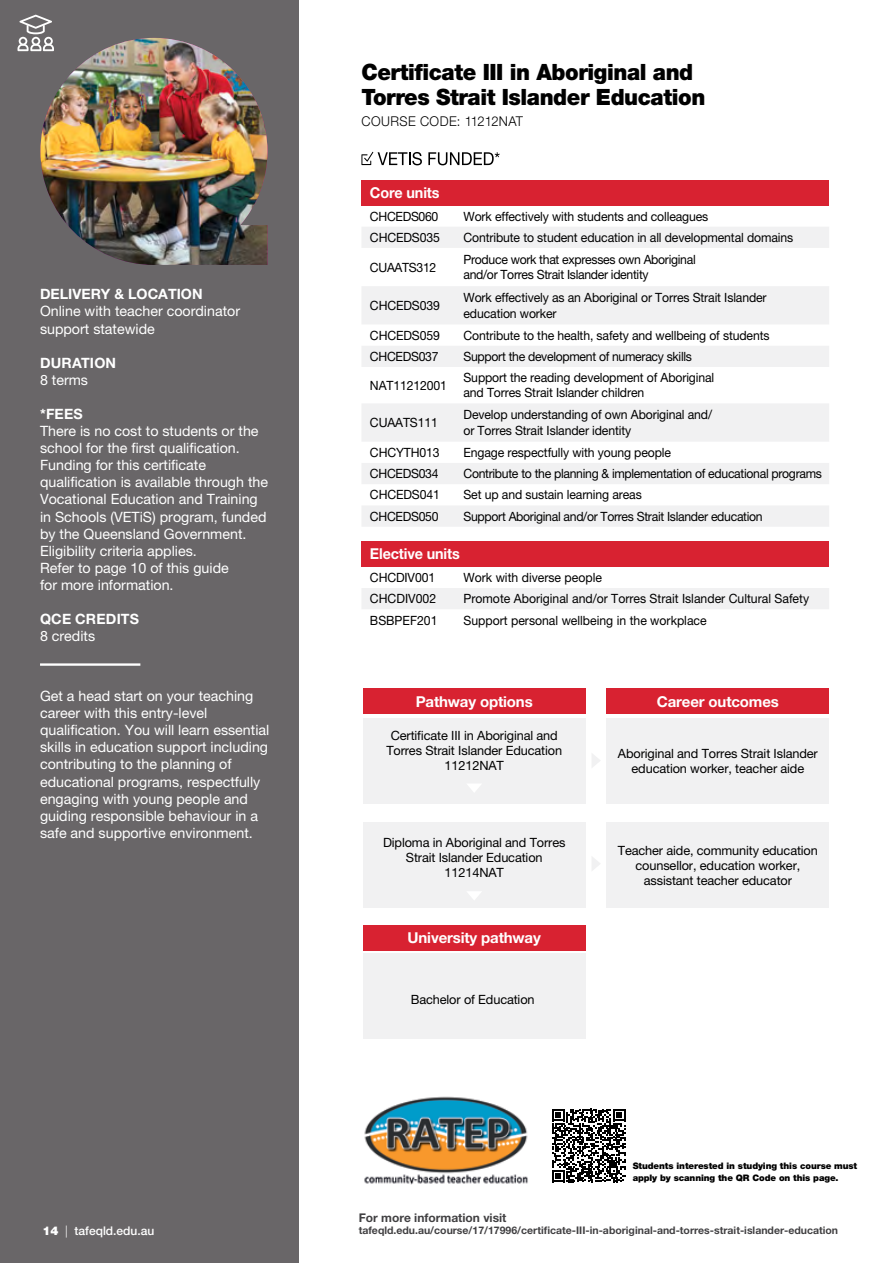
<style>
.page{position:relative;width:893px;height:1263px;background:#fff}
.page>*{position:absolute;margin:0;border:0;box-sizing:border-box;transform-origin:0 0}
.t1{font:900 22.5px/25.5px "Helvetica Neue LT Pro";letter-spacing:-.02em;color:#000;scale:.96 1}
.t2{font:700 15px "Helvetica Neue LT Pro";letter-spacing:-.01em;color:#fff}
.t3{font:700 15px "Helvetica Neue LT Pro";letter-spacing:-.01em;color:#fff;scale:.96 1}
.t4{font:14.25px/17.1px "Helvetica Neue LT Pro";color:#fff}
.t5{font:700 14.25px "Helvetica Neue LT Pro";letter-spacing:.005em;color:#fff}
.t6{font:300 13.5px "Helvetica Neue LT Pro";letter-spacing:.035em;color:#000;scale:.96 1}
.t7{font:12.75px/15.3px "Helvetica Neue LT Pro";letter-spacing:-.01em;color:#000;scale:.96 1}
.t8{font:12.75px/15px "Helvetica Neue LT Pro";letter-spacing:-.01em;color:#000;text-align:center}
.t9{font:700 12px "Helvetica Neue LT Pro";color:#414042}
.t10{font:500 12px "Helvetica Neue LT Pro";color:#fff}
.t11{font:700 10.5px "Helvetica Neue LT Pro";color:#414042}
.t12{font:900 9px/12px "Helvetica Neue LT Pro";letter-spacing:-.01em;color:#000}
.s1{font-weight:900}
.s2{font-weight:300}
</style>
<div class="page">
<div style="left:0;top:0;width:298px;height:1263px;background:#696668"></div>
<hr style="left:40px;top:663px;width:100px;height:3px;background:#fff">
<img style="left:40px;top:38px;width:228px;height:227px">
<svg style="left:428px;top:152px;width:72px;height:13px"></svg>
<svg style="left:361px;top:152px;width:61px;height:13px"></svg>
<div style="left:361px;top:180px;width:468px;height:25px;background:#d82231"></div>
<svg style="left:362px;top:227px;width:467px;height:300px;fill:#f1f1f2"></svg>
<div style="left:361px;top:541px;width:468px;height:26px;background:#d82231"></div>
<div style="left:362px;top:588px;width:467px;height:21px;background:#f1f1f2"></div>
<div style="left:363px;top:718px;width:222px;height:85px;background:#f1f1f2"></div>
<div style="left:363px;top:823px;width:222px;height:85px;background:#f1f1f2"></div>
<div style="left:363px;top:953px;width:222px;height:85px;background:#f1f1f2"></div>
<div style="left:363px;top:688px;width:222px;height:26px;background:#d82231"></div>
<div style="left:363px;top:925px;width:222px;height:25px;background:#d82231"></div>
<svg style="left:467px;top:784px;width:14px;height:8px"></svg>
<svg style="left:468px;top:892px;width:13px;height:8px"></svg>
<div style="left:607px;top:718px;width:222px;height:85px;background:#f1f1f2"></div>
<div style="left:607px;top:823px;width:222px;height:85px;background:#f1f1f2"></div>
<div style="left:607px;top:688px;width:222px;height:26px;background:#d82231"></div>
<svg style="left:592px;top:754px;width:8px;height:13px"></svg>
<svg style="left:592px;top:857px;width:8px;height:14px"></svg>
<svg style="left:17px;top:15px;width:37px;height:36px"></svg>
<img style="left:364px;top:1096px;width:164px;height:89px">
<svg style="left:552px;top:1109px;width:73px;height:73px"></svg>
<p class="t5" style="left:40px;top:285px;width:164px">DELIVERY &amp; LOCATION</p>
<p class="t4" style="left:40px;top:303px;width:202px">Online with teacher coordinator support statewide</p>
<p class="t5" style="left:40px;top:354px;width:78px">DURATION</p>
<p class="t4" style="left:40px;top:371px;width:50px">8 terms</p>
<p class="t5" style="left:40px;top:405px;width:44px">*FEES</p>
<p class="t4" style="left:40px;top:422px;width:230px">There is no cost to students or the school for the first qualification.<br>Funding for this certificate qualification is available through the<br>Vocational Education and Training in Schools (VETiS) program, funded by the Queensland Government.<br>Eligibility criteria applies.<br>Refer to page 10 of this guide<br>for more information.</p>
<p class="t5" style="left:40px;top:610px;width:101px">QCE CREDITS</p>
<p class="t4" style="left:40px;top:627px;width:57px">8 credits</p>
<p class="t4" style="left:40px;top:687px;width:231px">Get a head start on your teaching career with this entry-level qualification. You will learn essential skills in education support including contributing to the planning of educational programs, respectfully engaging with young people and guiding responsible behaviour in a safe and supportive environment.</p>
<p class="t10" style="left:43px;top:1224px;width:113px"><span class="s1">14</span> <span class="s2">|</span> tafeqld.edu.au</p>
<h1 class="t1" style="left:361px;top:59px;width:360px">Certificate III in Aboriginal and<br>Torres Strait Islander Education</h1>
<p class="t6" style="left:361px;top:113px;width:170px">COURSE CODE: 11212NAT</p>
<p class="t3" style="left:370px;top:183px;width:74px">Core units</p>
<p class="t7" style="left:370px;top:208px;width:73px">CHCEDS060</p>
<p class="t7" style="left:463px;top:208px;width:257px">Work effectively with students and colleagues</p>
<p class="t7" style="left:370px;top:229px;width:74px">CHCEDS035</p>
<p class="t7" style="left:463px;top:229px;width:345px">Contribute to student education in all developmental domains</p>
<p class="t7" style="left:370px;top:259px;width:71px">CUAATS312</p>
<p class="t7" style="left:463px;top:252px;width:243px">Produce work that expresses own Aboriginal and/or Torres Strait Islander identity</p>
<p class="t7" style="left:370px;top:297px;width:74px">CHCEDS039</p>
<p class="t7" style="left:463px;top:290px;width:317px">Work effectively as an Aboriginal or Torres Strait Islander education worker</p>
<p class="t7" style="left:370px;top:327px;width:74px">CHCEDS059</p>
<p class="t7" style="left:463px;top:327px;width:320px">Contribute to the health, safety and wellbeing of students</p>
<p class="t7" style="left:370px;top:349px;width:73px">CHCEDS037</p>
<p class="t7" style="left:463px;top:349px;width:239px">Support the development of numeracy skills</p>
<p class="t7" style="left:370px;top:377px;width:82px">NAT11212001</p>
<p class="t7" style="left:463px;top:370px;width:263px">Support the reading development of Aboriginal and Torres Strait Islander children</p>
<p class="t7" style="left:370px;top:415px;width:72px">CUAATS111</p>
<p class="t7" style="left:463px;top:407px;width:260px">Develop understanding of own Aboriginal and/ or Torres Strait Islander identity</p>
<p class="t7" style="left:370px;top:444px;width:74px">CHCYTH013</p>
<p class="t7" style="left:463px;top:444px;width:218px">Engage respectfully with young people</p>
<p class="t7" style="left:370px;top:466px;width:73px">CHCEDS034</p>
<p class="t7" style="left:463px;top:466px;width:375px">Contribute to the planning &amp; implementation of educational programs</p>
<p class="t7" style="left:370px;top:487px;width:74px">CHCEDS041</p>
<p class="t7" style="left:463px;top:487px;width:187px">Set up and sustain learning areas</p>
<p class="t7" style="left:370px;top:508px;width:73px">CHCEDS050</p>
<p class="t7" style="left:463px;top:508px;width:313px">Support Aboriginal and/or Torres Strait Islander education</p>
<p class="t3" style="left:370px;top:545px;width:95px">Elective units</p>
<p class="t7" style="left:370px;top:569px;width:69px">CHCDIV001</p>
<p class="t7" style="left:463px;top:569px;width:146px">Work with diverse people</p>
<p class="t7" style="left:370px;top:591px;width:70px">CHCDIV002</p>
<p class="t7" style="left:463px;top:591px;width:362px">Promote Aboriginal and/or Torres Strait Islander Cultural Safety</p>
<p class="t7" style="left:370px;top:613px;width:72px">BSBPEF201</p>
<p class="t7" style="left:463px;top:613px;width:255px">Support personal wellbeing in the workplace</p>
<p class="t2" style="left:416px;top:692px;width:119px">Pathway options</p>
<p class="t2" style="left:657px;top:692px;width:124px">Career outcomes</p>
<p class="t8" style="left:386px;top:728px;width:177px">Certificate III in Aboriginal and<br>Torres Strait Islander Education<br>11212NAT</p>
<p class="t8" style="left:383px;top:834px;width:184px">Diploma in Aboriginal and Torres<br>Strait Islander Education<br>11214NAT</p>
<p class="t2" style="left:408px;top:928px;width:135px">University pathway</p>
<p class="t8" style="left:411px;top:992px;width:125px">Bachelor of Education</p>
<p class="t8" style="left:618px;top:745px;width:201px">Aboriginal and Torres Strait Islander education worker, teacher aide</p>
<p class="t8" style="left:618px;top:842px;width:201px">Teacher aide, community education counsellor, education worker, assistant teacher educator</p>
<p class="t12" style="left:633px;top:1160px;width:226px">Students interested in studying this course must apply by scanning the QR Code on this page.</p>
<p class="t9" style="left:359px;top:1210px;width:149px">For more information visit</p>
<p class="t11" style="left:359px;top:1223px;width:481px">tafeqld.edu.au/course/17/17996/certificate-III-in-aboriginal-and-torres-strait-islander-education</p>
</div>
